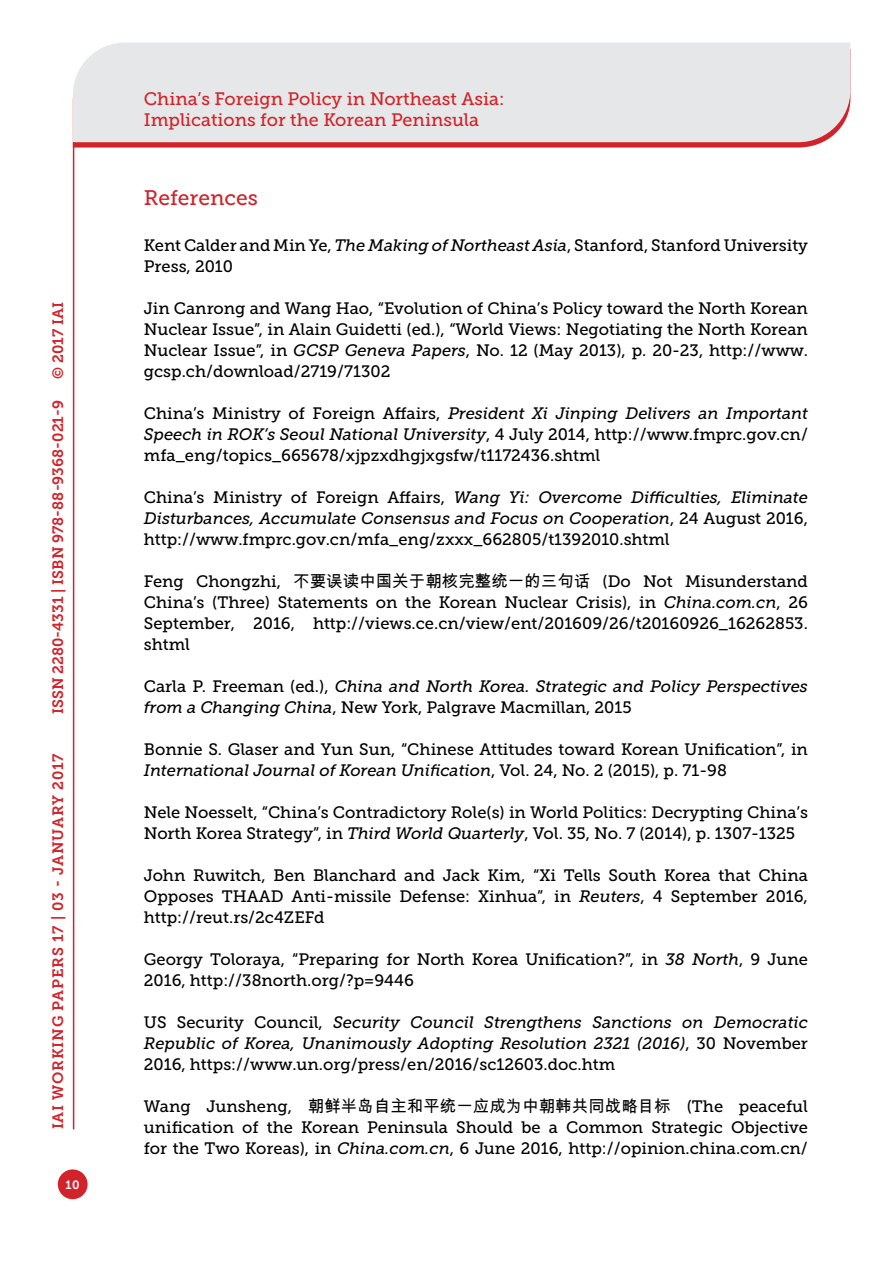
<style>
.page{position:relative;width:893px;height:1263px;background:#fff}
.page>*{position:absolute;margin:0;border:0;box-sizing:border-box;transform-origin:0 0}
.t1{font:21px "Museo Slab 500";color:#d2232a}
.t2{font:18px/21.6px "Museo Slab 500";color:#d2232a}
.t3{font:16.5px/21px "Museo Slab 500";color:#000;text-align:justify}
.t4{font:italic 16.5px/21px "Museo Slab 500";color:#000}
.t5{font:15px "Museo Slab 700";color:#d2232a}
.t6{font:15px "Museo Slab 700";letter-spacing:.05em;color:#d2232a}
.t7{font:12px "Museo Slab 700";color:#fff}
.s1{font-style:italic}
.s2{font-family:"Arial Unicode MS"}
.s3{font-style:normal}
</style>
<div class="page">
<svg style="left:74px;top:142px;width:749px;height:6px;background:#d63d43"></svg>
<div style="left:73px;top:43px;width:777px;height:99px;background:#e6e7e8"></div>
<div style="left:58px;top:1169px;width:30px;height:30px;background:#d2232a;border-radius:50%"></div>
<hr style="left:73px;top:142px;width:1px;height:987px;background:#d2232a">
<p class="t5" style="left:50px;top:379px;width:78px;rotate:-90deg">© 2017 IAI</p>
<p class="t5" style="left:49px;top:714px;width:316px;rotate:-90deg">ISSN 2280-4331 | ISBN 978-88-9368-021-9</p>
<p class="t6" style="left:50px;top:1129px;width:377px;rotate:-90deg">IAI WORKING PAPERS 17 | 03 - JANUARY 2017</p>
<p class="t7" style="left:65px;top:1178px;width:16px">10</p>
<p class="t2" style="left:144px;top:88px;width:362px">China’s Foreign Policy in Northeast Asia:<br>Implications for the Korean Peninsula</p>
<p class="t1" style="left:144px;top:186px;width:115px">References</p>
<p class="t3" style="left:144px;top:235px;width:666px">Kent Calder and Min Ye, <span class="s1">The Making of Northeast Asia</span>, Stanford, Stanford University<br>Press, 2010</p>
<p class="t3" style="left:144px;top:298px;width:666px">Jin Canrong and Wang Hao, “Evolution of China’s Policy toward the North Korean Nuclear Issue”, in Alain Guidetti (ed.), “World Views: Negotiating the North Korean Nuclear Issue”, in <span class="s1">GCSP Geneva Papers</span>, No. 12 (May 2013), p. 20-23, http://www. gcsp.ch/download/2719/71302</p>
<p class="t3" style="left:144px;top:403px;width:666px">China’s Ministry of Foreign Affairs, <span class="s1">President Xi Jinping Delivers an Important Speech in ROK’s Seoul National University</span>, 4 July 2014, http://www.fmprc.gov.cn/ mfa_eng/topics_665678/xjpzxdhgjxgsfw/t1172436.shtml</p>
<p class="t3" style="left:144px;top:487px;width:666px">China’s Ministry of Foreign Affairs, <span class="s1">Wang Yi: Overcome Difficulties, Eliminate Disturbances, Accumulate Consensus and Focus on Cooperation</span>, 24 August 2016, http://www.fmprc.gov.cn/mfa_eng/zxxx_662805/t1392010.shtml</p>
<p class="t3" style="left:144px;top:571px;width:666px">Feng Chongzhi, <span class="s2">不要误读中国关于朝核完整统一的三句话</span> (Do Not Misunderstand China’s (Three) Statements on the Korean Nuclear Crisis), in <span class="s1">China.com.cn</span>, 26<br>September, 2016, http://views.ce.cn/view/ent/201609/26/t20160926_16262853. shtml</p>
<p class="t4" style="left:144px;top:676px;width:665px"><span class="s3">Carla P. Freeman (ed.),</span> China and North Korea. Strategic and Policy Perspectives from a Changing China<span class="s3">, New York, Palgrave Macmillan, 2015</span></p>
<p class="t3" style="left:144px;top:739px;width:666px">Bonnie S. Glaser and Yun Sun, “Chinese Attitudes toward Korean Unification”, in<br><span class="s1">International Journal of Korean Unification</span>, Vol. 24, No. 2 (2015), p. 71-98</p>
<p class="t3" style="left:144px;top:802px;width:666px">Nele Noesselt, “China’s Contradictory Role(s) in World Politics: Decrypting China’s<br>North Korea Strategy”, in <span class="s1">Third World Quarterly</span>, Vol. 35, No. 7 (2014), p. 1307-1325</p>
<p class="t3" style="left:144px;top:865px;width:666px">John Ruwitch, Ben Blanchard and Jack Kim, “Xi Tells South Korea that China Opposes THAAD Anti-missile Defense: Xinhua”, in <span class="s1">Reuters</span>, 4 September 2016, http://reut.rs/2c4ZEFd</p>
<p class="t3" style="left:144px;top:949px;width:666px">Georgy Toloraya, “Preparing for North Korea Unification?”, in <span class="s1">38 North</span>, 9 June<br>2016, http://38north.org/?p=9446</p>
<p class="t4" style="left:144px;top:1012px;width:665px;text-align:justify"><span class="s3">US Security Council,</span> Security Council Strengthens Sanctions on Democratic Republic of Korea, Unanimously Adopting Resolution 2321 (2016)<span class="s3">, 30 November 2016, https://www.un.org/press/en/2016/sc12603.doc.htm</span></p>
<p class="t3" style="left:144px;top:1096px;width:666px">Wang Junsheng, <span class="s2">朝鲜半岛自主和平统一应成为中朝韩共同战略目标</span> (The peaceful unification of the Korean Peninsula Should be a Common Strategic Objective for the Two Koreas), in <span class="s1">China.com.cn</span>, 6 June 2016, http://opinion.china.com.cn/</p>
</div>
